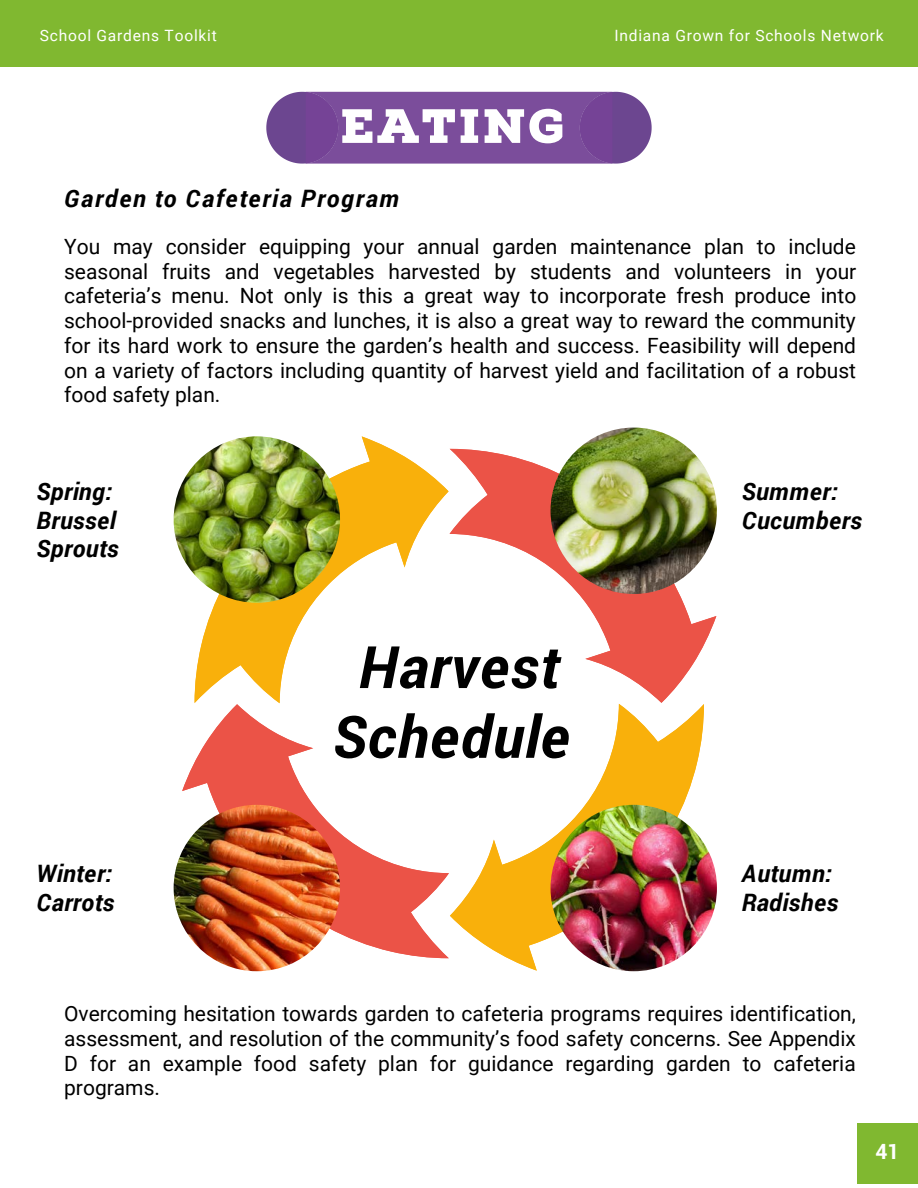
<style>
.page{position:relative;width:918px;height:1188px;background:#fff}
.page>*{position:absolute;margin:0;border:0;box-sizing:border-box;transform-origin:0 0}
.t1{font:italic 700 58.5px/69.8px "Roboto";letter-spacing:.02em;color:#000;text-align:center}
.t2{font:italic 700 24px/28px "Roboto";letter-spacing:.025em;color:#000}
.t3{font:italic 700 24px "Roboto";letter-spacing:.07em;color:#000}
.t4{font:21px/24.8px "Roboto";color:#000;text-align:justify}
.t5{font:700 21px "Roboto";color:#fff}
.t6{font:15.6px "Roboto";letter-spacing:.05em;color:#fff}
</style>
<div class="page">
<div style="left:0;top:0;width:918px;height:67px;background:#80b830"></div>
<div style="left:857px;top:1123px;width:61px;height:61px;background:#80b830"></div>
<svg style="left:195px;top:437px;width:253px;height:266px"></svg>
<svg style="left:182px;top:704px;width:267px;height:254px"></svg>
<svg style="left:450px;top:704px;width:254px;height:267px"></svg>
<svg style="left:450px;top:449px;width:266px;height:254px"></svg>
<img style="left:174px;top:436px;width:166px;height:167px;border-radius:83px">
<svg style="left:266px;top:92px;width:386px;height:72px"></svg>
<img style="left:174px;top:805px;width:166px;height:166px;border-radius:83px">
<img style="left:551px;top:805px;width:166px;height:166px;border-radius:83px">
<img style="left:551px;top:428px;width:166px;height:166px;border-radius:83px">
<p class="t6" style="left:40px;top:24px;width:178px">School Gardens Toolkit</p>
<p class="t6" style="left:614px;top:24px;width:271px">Indiana Grown for Schools Network</p>
<p class="t3" style="left:64px;top:181px;width:336px">Garden to Cafeteria Program</p>
<p class="t4" style="left:64px;top:233px;width:794px">You may consider equipping your annual garden maintenance plan to include seasonal fruits and vegetables harvested by students and volunteers in your cafeteria’s menu. Not only is this a great way to incorporate fresh produce into school-provided snacks and lunches, it is also a great way to reward the community for its hard work to ensure the garden’s health and success. Feasibility will depend on a variety of factors including quantity of harvest yield and facilitation of a robust food safety plan.</p>
<p class="t2" style="left:36px;top:477px;width:84px">Spring:<br>Brussel<br>Sprouts</p>
<p class="t2" style="left:36px;top:859px;width:80px">Winter:<br>Carrots</p>
<h1 class="t1" style="left:333px;top:630px;width:238px">Harvest<br>Schedule</h1>
<p class="t2" style="left:742px;top:477px;width:122px">Summer:<br>Cucumbers</p>
<p class="t2" style="left:742px;top:859px;width:98px">Autumn:<br>Radishes</p>
<p class="t4" style="left:64px;top:1001px;width:793px">Overcoming hesitation towards garden to cafeteria programs requires identification, assessment, and resolution of the community’s food safety concerns. See Appendix D for an example food safety plan for guidance regarding garden to cafeteria programs.</p>
<p class="t5" style="left:875px;top:1137px;width:26px">41</p>
</div>
